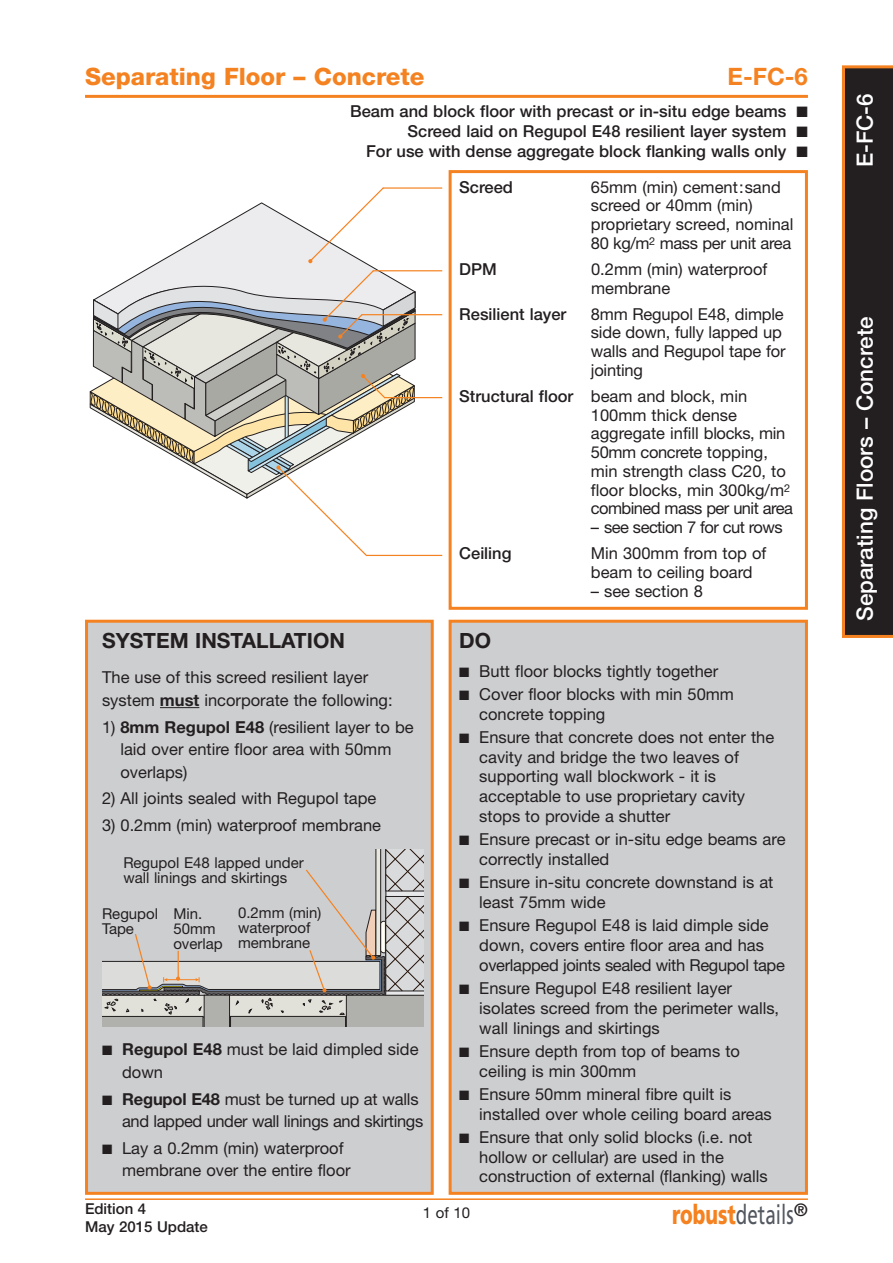
<style>
.page{position:relative;width:893px;height:1263px;background:#fff}
.page>*{position:absolute;margin:0;border:0;box-sizing:border-box;transform-origin:0 0}
.t1{font:27px "Frutiger";color:#535860;scale:.7 1}
.t2{font:800 24px "Helvetica Neue";color:#f58220}
.t3{font:700 24px "Helvetica Neue";color:#f58220}
.t4{font:500 22.5px "Helvetica Neue";color:#fff}
.t5{font:700 21px "Helvetica Neue";color:#231f20}
.t6{font:16.5px/19.8px "Helvetica Neue";color:#231f20}
.t7{font:500 16.5px/20.1px "Helvetica Neue";color:#231f20;text-align:right}
.t8{font:16.5px/22.5px "Helvetica Neue";letter-spacing:-.02em;color:#231f20;text-align:right}
.t9{font:16.5px "Helvetica Neue";letter-spacing:-.035em;color:#231f20}
.t10{font:15px/15px "Helvetica Neue";color:#231f20}
.t11{font:500 15px/18px "Helvetica Neue";color:#231f20}
.s1{font-weight:500}
.s2{font-weight:700}
.s3{font-weight:900;color:#f58220}
</style>
<div class="page">
<svg style="left:842px;top:65px;width:51px;height:573px;background:#312620"></svg>
<div style="left:452px;top:623px;width:353px;height:569px;background:#cdced0"></div>
<div style="left:449px;top:620px;width:359px;height:575px;border:3px solid #f58220"></div>
<hr style="left:85px;top:1198px;width:723px;height:2px;background:#f58220">
<hr style="left:85px;top:95px;width:723px;height:3px;background:#f58220">
<div style="left:449px;top:170px;width:359px;height:440px;border:3px solid #f58220"></div>
<hr style="left:366px;top:555px;width:76px;height:1px;background:#f58220">
<div style="left:88px;top:623px;width:343px;height:569px;background:#cdced0"></div>
<div style="left:85px;top:620px;width:349px;height:575px;border:3px solid #f58220"></div>
<hr style="left:160px;top:707px;width:39px;height:1px;background:#231f20">
<hr style="left:373px;top:270px;width:69px;height:1px;background:#f58220">
<svg style="left:102px;top:850px;width:321px;height:176px"></svg>
<hr style="left:384px;top:397px;width:58px;height:1px;background:#f58220">
<hr style="left:383px;top:187px;width:59px;height:2px;background:#f58220">
<svg style="left:90px;top:187px;width:325px;height:370px"></svg>
<hr style="left:361px;top:314px;width:81px;height:1px;background:#f58220">
<p class="t2" style="left:85px;top:68px;width:341px">Separating Floor – Concrete</p>
<p class="t3" style="left:727px;top:68px;width:82px">E-FC-6</p>
<p class="t7" style="left:350px;top:103px;width:459px">Beam and block floor with precast or in-situ edge beams ■<br>Screed laid on Regupol E48 resilient layer system ■<br>For use with dense aggregate block flanking walls only ■</p>
<p class="t7" style="left:459px;top:178px;width:55px">Screed</p>
<p class="t6" style="left:591px;top:179px;width:204px;line-height:18.8px">65mm (min) cement:sand screed or 40mm (min) proprietary screed, nominal<br>80 kg/m<sup>2</sup> mass per unit area</p>
<p class="t7" style="left:459px;top:260px;width:39px">DPM</p>
<p class="t6" style="left:591px;top:261px;width:178px;line-height:18.8px">0.2mm (min) waterproof membrane</p>
<p class="t7" style="left:459px;top:305px;width:109px">Resilient layer</p>
<p class="t6" style="left:591px;top:306px;width:196px;line-height:18.8px">8mm Regupol E48, dimple side down, fully lapped up walls and Regupol tape for jointing</p>
<p class="t6" style="left:591px;top:388px;width:204px;line-height:18.8px;text-indent:-132px"><span class="s1">Structural floor</span> beam and block, min<br>100mm thick dense aggregate infill blocks, min<br>50mm concrete topping, min strength class C20, to floor blocks, min 300kg/m<sup>2 </sup>combined mass per unit area</p>
<p class="t9" style="left:591px;top:521px;width:193px">– see section 7 for cut rows</p>
<p class="t7" style="left:459px;top:545px;width:54px">Ceiling</p>
<p class="t6" style="left:591px;top:545px;width:177px;line-height:18.8px">Min 300mm from top of beam to ceiling board</p>
<p class="t6" style="left:591px;top:582px;width:113px">– see section 8</p>
<p class="t5" style="left:459px;top:633px;width:33px">DO</p>
<p class="t6" style="left:459px;top:662px;width:260px">■ Butt floor blocks tightly together</p>
<p class="t6" style="left:479px;top:686px;width:256px;text-indent:-20px">■ Cover floor blocks with min 50mm concrete topping</p>
<p class="t6" style="left:479px;top:729px;width:296px;text-indent:-20px">■ Ensure that concrete does not enter the cavity and bridge the two leaves of supporting wall blockwork - it is acceptable to use proprietary cavity stops to provide a shutter</p>
<p class="t6" style="left:479px;top:831px;width:308px;text-indent:-20px">■ Ensure precast or in-situ edge beams are correctly installed</p>
<p class="t6" style="left:479px;top:874px;width:296px;text-indent:-20px">■ Ensure in-situ concrete downstand is at least 75mm wide</p>
<p class="t6" style="left:479px;top:917px;width:307px;text-indent:-20px">■ Ensure Regupol E48 is laid dimple side down, covers entire floor area and has overlapped joints sealed with Regupol tape</p>
<p class="t6" style="left:479px;top:980px;width:301px;text-indent:-20px">■ Ensure Regupol E48 resilient layer isolates screed from the perimeter walls, wall linings and skirtings</p>
<p class="t6" style="left:479px;top:1043px;width:262px;text-indent:-20px">■ Ensure depth from top of beams to ceiling is min 300mm</p>
<p class="t6" style="left:479px;top:1086px;width:294px;text-indent:-20px">■ Ensure 50mm mineral fibre quilt is installed over whole ceiling board areas</p>
<p class="t6" style="left:479px;top:1129px;width:290px;text-indent:-20px">■ Ensure that only solid blocks (i.e. not hollow or cellular) are used in the construction of external (flanking) walls</p>
<p class="t5" style="left:102px;top:633px;width:244px">SYSTEM INSTALLATION</p>
<p class="t6" style="left:102px;top:668px;width:292px;line-height:22.5px">The use of this screed resilient layer system <span class="s2">must</span> incorporate the following:</p>
<p class="t6" style="left:120px;top:717px;width:295px;line-height:22.5px;text-indent:-18px">1) <span class="s2">8mm Regupol E48</span> (resilient layer to be laid over entire floor area with 50mm overlaps)</p>
<p class="t6" style="left:102px;top:790px;width:276px">2) All joints sealed with Regupol tape</p>
<p class="t6" style="left:102px;top:817px;width:281px">3) 0.2mm (min) waterproof membrane</p>
<p class="t10" style="left:123px;top:856px;width:182px">Regupol E48 lapped under wall linings and skirtings</p>
<p class="t10" style="left:238px;top:907px;width:85px">0.2mm (min) waterproof membrane</p>
<p class="t10" style="left:173px;top:907px;width:51px">Min.<br>50mm overlap</p>
<p class="t10" style="left:102px;top:907px;width:58px">Regupol<br>Tape</p>
<p class="t6" style="left:122px;top:1040px;width:298px;line-height:22.5px;text-indent:-20px">■ <span class="s2">Regupol E48</span> must be laid dimpled side down</p>
<p class="t8" style="left:102px;top:1089px;width:323px">■ <span class="s2">Regupol E48</span> must be turned up at walls and lapped under wall linings and skirtings</p>
<p class="t6" style="left:122px;top:1138px;width:230px;line-height:22.5px;text-indent:-20px">■ Lay a 0.2mm (min) waterproof membrane over the entire floor</p>
<p class="t11" style="left:85px;top:1201px;width:124px">Edition 4<br>May 2015 Update</p>
<p class="t10" style="left:423px;top:1207px;width:49px">1 of 10</p>
<p class="t1" style="left:672px;top:1203px;width:195px"><span class="s3">robust</span>details<sup>®</sup></p>
<p class="t4" style="left:857px;top:167px;width:75px;rotate:-90deg">E-FC-6</p>
<p class="t4" style="left:857px;top:621px;width:306px;rotate:-90deg">Separating Floors – Concrete</p>
</div>
